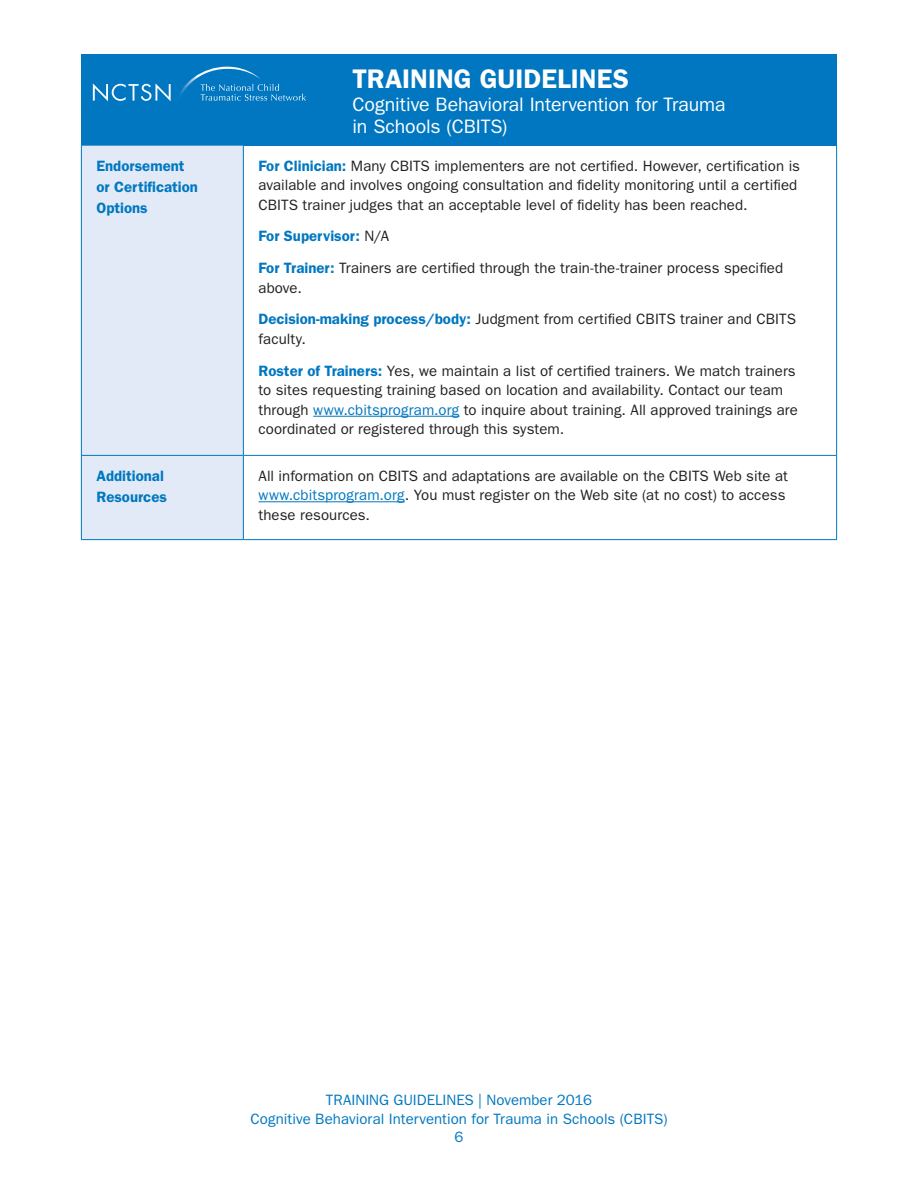
<style>
.page{position:relative;width:918px;height:1188px;background:#fff}
.page>*{position:absolute;margin:0;border:0;box-sizing:border-box;transform-origin:0 0}
.t1{font:600 27px "ITC Franklin Gothic Std";color:#fff}
.t2{font:19.5px/22.5px "ITC Franklin Gothic Std";letter-spacing:-.005em;color:#fff}
.Body_Paragraphs{font:15px/19.5px "ITC Franklin Gothic Std";letter-spacing:.005em;color:#231f20}
.t3{font:15px/19.5px "ITC Franklin Gothic Std";letter-spacing:.005em;color:#0077c0;text-align:center}
.Body_Paragraphs-2{font:600 15px/21px "ITC Franklin Gothic Std";color:#0077c0}
.s1{font-weight:600;color:#0077c0}
.s2{font-weight:400;color:#231f20}
.s3{color:#0077c0}
</style>
<div class="page">
<div style="left:81px;top:54px;width:756px;height:92px;background:#0077c0"></div>
<svg style="left:93px;top:66px;width:213px;height:36px"></svg>
<div style="left:82px;top:146px;width:161px;height:393px;background:#e1eaf6"></div>
<hr style="left:81px;top:146px;width:1px;height:309px;background:#0077c0">
<hr style="left:243px;top:146px;width:1px;height:309px;background:#0077c0">
<hr style="left:836px;top:146px;width:1px;height:309px;background:#0077c0">
<hr style="left:81px;top:455px;width:162px;height:1px;background:#0077c0">
<hr style="left:81px;top:456px;width:1px;height:83px;background:#0077c0">
<hr style="left:243px;top:455px;width:594px;height:1px;background:#0077c0">
<hr style="left:243px;top:456px;width:1px;height:83px;background:#0077c0">
<hr style="left:836px;top:456px;width:1px;height:83px;background:#0077c0">
<hr style="left:81px;top:539px;width:162px;height:1px;background:#0077c0">
<hr style="left:243px;top:539px;width:594px;height:1px;background:#0077c0">
<hr style="left:313px;top:416px;width:146px;height:1px;background:#0077c0">
<hr style="left:258px;top:501px;width:147px;height:1px;background:#0077c0">
<h1 class="t1" style="left:352px;top:63px;width:278px">TRAINING GUIDELINES</h1>
<h2 class="t2" style="left:352px;top:93px;width:375px">Cognitive Behavioral Intervention for Trauma in Schools (CBITS)</h2>
<p class="Body_Paragraphs-2" style="left:96px;top:155px;width:103px">Endorsement or Certification<br>Options</p>
<p class="Body_Paragraphs" style="left:258px;top:156px;width:543px"><span class="s1">For Clinician:</span> Many CBITS implementers are not certified. However, certification is available and involves ongoing consultation and fidelity monitoring until a certified<br>CBITS trainer judges that an acceptable level of fidelity has been reached.</p>
<p class="Body_Paragraphs-2" style="left:258px;top:226px;width:132px">For Supervisor: <span class="s2">N/A</span></p>
<p class="Body_Paragraphs" style="left:258px;top:258px;width:526px"><span class="s1">For Trainer:</span> Trainers are certified through the train-the-trainer process specified above.</p>
<p class="Body_Paragraphs" style="left:258px;top:310px;width:539px"><span class="s1">Decision-making process/body:</span> Judgment from certified CBITS trainer and CBITS faculty.</p>
<p class="Body_Paragraphs" style="left:258px;top:361px;width:541px"><span class="s1">Roster of Trainers:</span> Yes, we maintain a list of certified trainers. We match trainers to sites requesting training based on location and availability. Contact our team through <span class="s3">www.cbitsprogram.org</span> to inquire about training. All approved trainings are coordinated or registered through this system.</p>
<p class="Body_Paragraphs-2" style="left:96px;top:465px;width:72px">Additional<br>Resources</p>
<p class="Body_Paragraphs" style="left:258px;top:466px;width:531px">All information on CBITS and adaptations are available on the CBITS Web site at <span class="s3">www.cbitsprogram.org</span>. You must register on the Web site (at no cost) to access these resources.</p>
<p class="t3" style="left:250px;top:1090px;width:419px">TRAINING GUIDELINES | November 2016<br>Cognitive Behavioral Intervention for Trauma in Schools (CBITS)</p>
<p class="t3" style="left:455px;top:1127px;width:10px">6</p>
</div>
